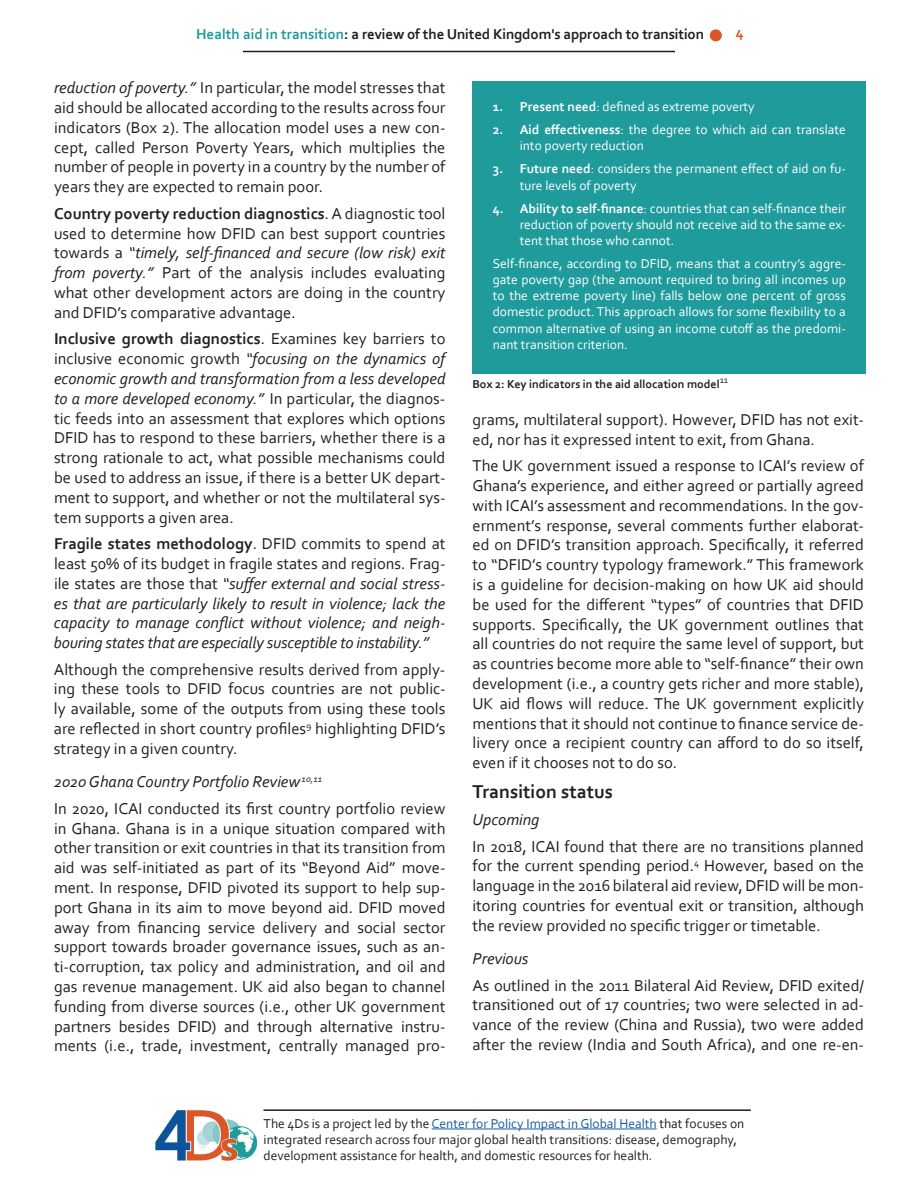
<style>
.page{position:relative;width:918px;height:1188px;background:#fff}
.page>*{position:absolute;margin:0;border:0;box-sizing:border-box;transform-origin:0 0}
.t1{font:700 19.5px "Corbel";color:#231f20}
.t2{font:16.5px/19.8px "Corbel";color:#231f20;text-align:justify}
.t3{font:italic 16.5px/19.8px "Corbel";letter-spacing:-.015em;color:#231f20;text-align:justify}
.t4{font:700 15px "Corbel";letter-spacing:-.01em;color:#231f20}
.t5{font:700 15px "Corbel";color:#d85627}
.t6{font:13.5px/16.2px "Corbel";color:#fff}
.t7{font:13.5px/16.2px "Corbel";color:#231f20}
.t8{font:700 12px "Corbel";color:#231f20}
.t9{font:9.6px "Corbel";color:#231f20}
.s1{color:#1f9b9c}
.s2{color:#fff}
.s3{font-style:italic}
.s4{font-weight:700}
.s5{font-weight:700;font-style:normal}
.s6{font-style:normal}
.s7{color:#175d9e}
</style>
<div class="page">
<img style="left:155px;top:1110px;width:103px;height:51px">
<hr style="left:243px;top:51px;width:432px;height:1px;background:#231f20">
<hr style="left:432px;top:1129px;width:225px;height:1px;background:#175d9e">
<hr style="left:264px;top:1109px;width:487px;height:2px;background:#231f20">
<div style="left:472px;top:81px;width:394px;height:293px;background:#1f9b9c"></div>
<p class="t4" style="left:196px;top:25px;width:527px"><span class="s1">Health aid in transition</span>: a review of the United Kingdom's approach to transition <span class="s2">■</span></p>
<p class="t5" style="left:736px;top:22px;width:9px">4</p>
<p class="t2" style="left:54px;top:77px;width:393px"><span class="s3">reduction of poverty.”</span> In particular, the model stresses that aid should be allocated according to the results across four indicators (Box 2). The allocation model uses a new con&shy;cept, called Person Poverty Years, which multiplies the number of people in poverty in a country by the number of years they are expected to remain poor.</p>
<p class="t2" style="left:54px;top:203px;width:393px"><span class="s4">Country poverty reduction diagnostics</span>. A diagnostic tool used to determine how DFID can best support countries towards a <span class="s3">“timely, self-financed and secure (low risk) exit from poverty.”</span> Part of the analysis includes evaluating what other development actors are doing in the country and DFID’s comparative advantage.</p>
<p class="t2" style="left:54px;top:329px;width:393px"><span class="s4">Inclusive growth diagnostics</span>. Examines key barriers to inclusive economic growth <span class="s3">“focusing on the dynamics of economic growth and transformation from a less developed to a more developed economy.”</span> In particular, the diagnos&shy;tic feeds into an assessment that explores which options DFID has to respond to these barriers, whether there is a strong rationale to act, what possible mechanisms could be used to address an issue, if there is a better UK depart&shy;ment to support, and whether or not the multilateral sys&shy;tem supports a given area.</p>
<p class="t3" style="left:54px;top:533px;width:393px"><span class="s5">Fragile states methodology</span><span class="s6">. DFID commits to spend at least 50% of its budget in fragile states and regions. Frag&shy;ile states are those that</span> “suffer external and social stress&shy;es that are particularly likely to result in violence; lack the capacity to manage conflict without violence; and neigh&shy;bouring states that are especially susceptible to instability.”</p>
<p class="t2" style="left:54px;top:659px;width:393px">Although the comprehensive results derived from apply&shy;ing these tools to DFID focus countries are not public&shy;ly available, some of the outputs from using these tools are reflected in short country profiles<sup>9</sup> highlighting DFID’s strategy in a given country.</p>
<p class="t2" style="left:54px;top:768px;width:393px;line-height:26.5px"><span class="s3">2020 Ghana Country Portfolio Review</span> <sup>10,11<br></sup>In 2020, ICAI conducted its first country portfolio review</p>
<p class="t2" style="left:54px;top:818px;width:393px">in Ghana. Ghana is in a unique situation compared with other transition or exit countries in that its transition from aid was self-initiated as part of its “Beyond Aid” move&shy;ment. In response, DFID pivoted its support to help sup&shy;port Ghana in its aim to move beyond aid. DFID moved away from financing service delivery and social sector support towards broader governance issues, such as an&shy;ti-corruption, tax policy and administration, and oil and gas revenue management. UK aid also began to channel funding from diverse sources (i.e., other UK government partners besides DFID) and through alternative instru&shy;ments (i.e., trade, investment, centrally managed pro-</p>
<p class="t6" style="left:493px;top:98px;width:264px"><span class="s4">1. Present need</span>: defined as extreme poverty</p>
<p class="t6" style="left:520px;top:121px;width:328px;text-indent:-27px"><span class="s4">2. Aid effectiveness</span>: the degree to which aid can translate into poverty reduction</p>
<p class="t6" style="left:520px;top:160px;width:328px;text-indent:-27px"><span class="s4">3. Future need</span>: considers the permanent effect of aid on fu&shy;ture levels of poverty</p>
<p class="t6" style="left:520px;top:200px;width:328px;text-align:justify;text-indent:-27px"><span class="s4">4. Ability to self-finance</span>: countries that can self-finance their reduction of poverty should not receive aid to the same ex&shy;tent that those who cannot.</p>
<p class="t6" style="left:493px;top:255px;width:355px;text-align:justify">Self-finance, according to DFID, means that a country’s aggre&shy;gate poverty gap (the amount required to bring all incomes up to the extreme poverty line) falls below one percent of gross domestic product. This approach allows for some flexibility to a common alternative of using an income cutoff as the predomi&shy;nant transition criterion.</p>
<p class="t8" style="left:472px;top:377px;width:249px">Box 2: Key indicators in the aid allocation model</p>
<p class="t9" style="left:720px;top:374px;width:10px">11</p>
<p class="t2" style="left:473px;top:409px;width:393px">grams, multilateral support). However, DFID has not exit&shy;ed, nor has it expressed intent to exit, from Ghana.</p>
<p class="t2" style="left:473px;top:456px;width:393px">The UK government issued a response to ICAI’s review of Ghana’s experience, and either agreed or partially agreed with ICAI’s assessment and recommendations. In the gov&shy;ernment’s response, several comments further elaborat&shy;ed on DFID’s transition approach. Specifically, it referred to “DFID’s country typology framework.” This framework is a guideline for decision-making on how UK aid should be used for the different “types” of countries that DFID supports. Specifically, the UK government outlines that all countries do not require the same level of support, but as countries become more able to “self-finance” their own development (i.e., a country gets richer and more stable), UK aid flows will reduce. The UK government explicitly mentions that it should not continue to finance service de&shy;livery once a recipient country can afford to do so itself, even if it chooses not to do so.</p>
<p class="t1" style="left:472px;top:780px;width:142px">Transition status</p>
<p class="t3" style="left:472px;top:809px;width:69px">Upcoming</p>
<p class="t2" style="left:472px;top:836px;width:393px">In 2018, ICAI found that there are no transitions planned for the current spending period.<sup>4</sup> However, based on the language in the 2016 bilateral aid review, DFID will be mon&shy;itoring countries for eventual exit or transition, although the review provided no specific trigger or timetable.</p>
<p class="t3" style="left:473px;top:948px;width:57px">Previous</p>
<p class="t2" style="left:473px;top:975px;width:393px">As outlined in the 2011 Bilateral Aid Review, DFID exited/ transitioned out of 17 countries; two were selected in ad&shy;vance of the review (China and Russia), two were added after the review (India and South Africa), and one re-en-</p>
<p class="t7" style="left:264px;top:1115px;width:482px">The 4Ds is a project led by the <span class="s7">Center for Policy Impact in Global Health</span> that focuses on integrated research across four major global health transitions: disease, demography, development assistance for health, and domestic resources for health.</p>
</div>
